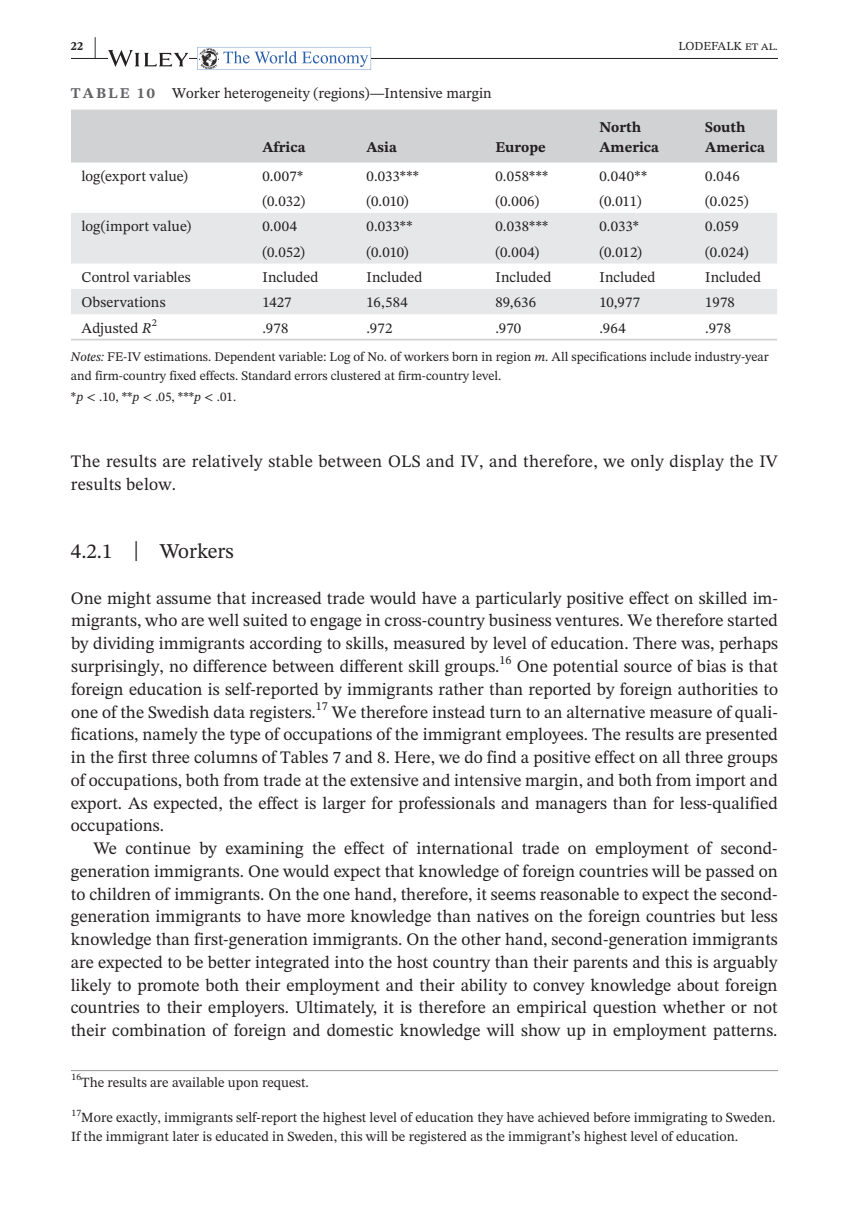
<style>
.page{position:relative;width:849px;height:1221px;background:#fff}
.page>*{position:absolute;margin:0;border:0;box-sizing:border-box;transform-origin:0 0}
.t1{font:21px "STIX Two Text";color:#231f20}
.t2{font:17.5px/22.8px "STIX Two Text";color:#231f20;text-align:justify}
.t3{font:14.88px "STIX Two Text";color:#231f20}
.t4{font:700 14.88px/20.1px "STIX Two Text";color:#231f20}
.t5{font:14px/19.2px "STIX Two Text";color:#231f20}
.t6{font:13.12px/18.4px "STIX Two Text";color:#231f20}
.t7{font:12.25px "STIX Two Text";color:#231f20}
.t8{font:700 12.25px "STIX Two Text";color:#231f20}
.s1{font-size:24.68px}
.s2{font-weight:700;color:#636366}
.s3{font-style:italic}
.s4{font-size:27.65px}
</style>
<div class="page">
<hr style="left:71px;top:58px;width:706px;height:1px;background:#231f20">
<svg style="left:108px;top:50px;width:80px;height:17px"></svg>
<svg style="left:197px;top:47px;width:174px;height:23px"></svg>
<img style="left:199px;top:48px;width:19px;height:20px">
<hr style="left:71px;top:1070px;width:706px;height:1px;background:#939598">
<div style="left:71px;top:110px;width:705px;height:53px;background:#d1d2d4"></div>
<svg style="left:71px;top:213px;width:705px;height:101px;fill:#e6e7e9"></svg>
<hr style="left:71px;top:339px;width:181px;height:1px;background:#d1d2d4">
<hr style="left:252px;top:339px;width:104px;height:1px;background:#d1d2d4">
<hr style="left:356px;top:339px;width:128px;height:1px;background:#d1d2d4">
<hr style="left:484px;top:339px;width:104px;height:1px;background:#d1d2d4">
<hr style="left:588px;top:339px;width:106px;height:1px;background:#d1d2d4">
<hr style="left:694px;top:339px;width:82px;height:1px;background:#d1d2d4">
<p class="t8" style="left:71px;top:37px;width:27px">22 <span class="s1">|</span></p>
<p class="t7" style="left:678px;top:37px;width:101px">LODEFALK et al.</p>
<p class="t3" style="left:71px;top:83px;width:422px"><span class="s2">TABLE 10</span> Worker heterogeneity (regions)—Intensive margin</p>
<p class="t4" style="left:262px;top:137px;width:45px">Africa</p>
<p class="t4" style="left:366px;top:137px;width:32px">Asia</p>
<p class="t4" style="left:495px;top:137px;width:52px">Europe</p>
<p class="t4" style="left:599px;top:117px;width:61px">North<br>America</p>
<p class="t4" style="left:705px;top:117px;width:61px">South<br>America</p>
<p class="t3" style="left:81px;top:165px;width:108px">log(export value)</p>
<p class="t3" style="left:262px;top:165px;width:42px">0.007*</p>
<p class="t3" style="left:366px;top:165px;width:54px">0.033***</p>
<p class="t3" style="left:495px;top:165px;width:54px">0.058***</p>
<p class="t3" style="left:599px;top:165px;width:49px">0.040**</p>
<p class="t3" style="left:705px;top:165px;width:36px">0.046</p>
<p class="t3" style="left:262px;top:190px;width:44px">(0.032)</p>
<p class="t3" style="left:366px;top:190px;width:44px">(0.010)</p>
<p class="t3" style="left:495px;top:190px;width:45px">(0.006)</p>
<p class="t3" style="left:599px;top:190px;width:44px">(0.011)</p>
<p class="t3" style="left:705px;top:190px;width:45px">(0.025)</p>
<p class="t3" style="left:81px;top:215px;width:111px">log(import value)</p>
<p class="t3" style="left:262px;top:215px;width:36px">0.004</p>
<p class="t3" style="left:366px;top:215px;width:47px">0.033**</p>
<p class="t3" style="left:495px;top:215px;width:54px">0.038***</p>
<p class="t3" style="left:599px;top:215px;width:41px">0.033*</p>
<p class="t3" style="left:705px;top:215px;width:35px">0.059</p>
<p class="t3" style="left:262px;top:241px;width:44px">(0.052)</p>
<p class="t3" style="left:366px;top:241px;width:44px">(0.010)</p>
<p class="t3" style="left:495px;top:241px;width:45px">(0.004)</p>
<p class="t3" style="left:599px;top:241px;width:44px">(0.012)</p>
<p class="t3" style="left:705px;top:241px;width:45px">(0.024)</p>
<p class="t3" style="left:81px;top:266px;width:111px">Control variables</p>
<p class="t3" style="left:262px;top:266px;width:58px">Included</p>
<p class="t3" style="left:366px;top:266px;width:58px">Included</p>
<p class="t3" style="left:495px;top:266px;width:58px">Included</p>
<p class="t3" style="left:599px;top:266px;width:58px">Included</p>
<p class="t3" style="left:705px;top:266px;width:58px">Included</p>
<p class="t3" style="left:81px;top:291px;width:86px">Observations</p>
<p class="t3" style="left:262px;top:291px;width:31px">1427</p>
<p class="t3" style="left:366px;top:291px;width:43px">16,584</p>
<p class="t3" style="left:495px;top:291px;width:42px">89,636</p>
<p class="t3" style="left:599px;top:291px;width:42px">10,977</p>
<p class="t3" style="left:705px;top:291px;width:31px">1978</p>
<p class="t3" style="left:81px;top:317px;width:77px">Adjusted <span class="s3">R</span><sup>2</sup></p>
<p class="t3" style="left:262px;top:317px;width:27px">.978</p>
<p class="t3" style="left:366px;top:317px;width:28px">.972</p>
<p class="t3" style="left:495px;top:317px;width:27px">.970</p>
<p class="t3" style="left:599px;top:317px;width:28px">.964</p>
<p class="t3" style="left:705px;top:317px;width:27px">.978</p>
<p class="t6" style="left:71px;top:348px;width:699px"><span class="s3">Notes:</span> FE-IV estimations. Dependent variable: Log of No. of workers born in region <span class="s3">m</span>. All specifications include industry-year and firm-country fixed effects. Standard errors clustered at firm-country level.</p>
<p class="t6" style="left:71px;top:387px;width:167px">*<span class="s3">p</span> &lt; .10, **<span class="s3">p</span> &lt; .05, ***<span class="s3">p</span> &lt; .01.</p>
<p class="t2" style="left:71px;top:450px;width:708px">The results are relatively stable between OLS and IV, and therefore, we only display the IV results below.</p>
<p class="t1" style="left:71px;top:536px;width:164px">4.2.1 <span class="s4">|</span> Workers</p>
<p class="t2" style="left:71px;top:586px;width:708px">One might assume that increased trade would have a particularly positive effect on skilled im&shy;migrants, who are well suited to engage in cross-country business ventures. We therefore started by dividing immigrants according to skills, measured by level of education. There was, perhaps surprisingly, no difference between different skill groups.</p>
<p class="t7" style="left:499px;top:651px;width:14px">16</p>
<p class="t2" style="left:71px;top:654px;width:708px;text-indent:445px">One potential source of bias is that foreign education is self-reported by immigrants rather than reported by foreign authorities to one of the Swedish data registers.</p>
<p class="t7" style="left:316px;top:696px;width:14px">17</p>
<p class="t2" style="left:71px;top:700px;width:708px;text-indent:261px">We therefore instead turn to an alternative measure of quali&shy;fications, namely the type of occupations of the immigrant employees. The results are presented in the first three columns of Tables 7 and 8. Here, we do find a positive effect on all three groups of occupations, both from trade at the extensive and intensive margin, and both from import and export. As expected, the effect is larger for professionals and managers than for less-qualified occupations.</p>
<p class="t2" style="left:71px;top:836px;width:708px;text-indent:23px">We continue by examining the effect of international trade on employment of second&shy;generation immigrants. One would expect that knowledge of foreign countries will be passed on to children of immigrants. On the one hand, therefore, it seems reasonable to expect the second&shy;generation immigrants to have more knowledge than natives on the foreign countries but less knowledge than first-generation immigrants. On the other hand, second-generation immigrants are expected to be better integrated into the host country than their parents and this is arguably likely to promote both their employment and their ability to convey knowledge about foreign countries to their employers. Ultimately, it is therefore an empirical question whether or not their combination of foreign and domestic knowledge will show up in employment patterns.</p>
<p class="t5" style="left:72px;top:1072px;width:239px"><sup>16</sup>The results are available upon request.</p>
<p class="t5" style="left:71px;top:1107px;width:705px"><sup>17</sup>More exactly, immigrants self-report the highest level of education they have achieved before immigrating to Sweden.<br>If the immigrant later is educated in Sweden, this will be registered as the immigrant’s highest level of education.</p>
</div>
